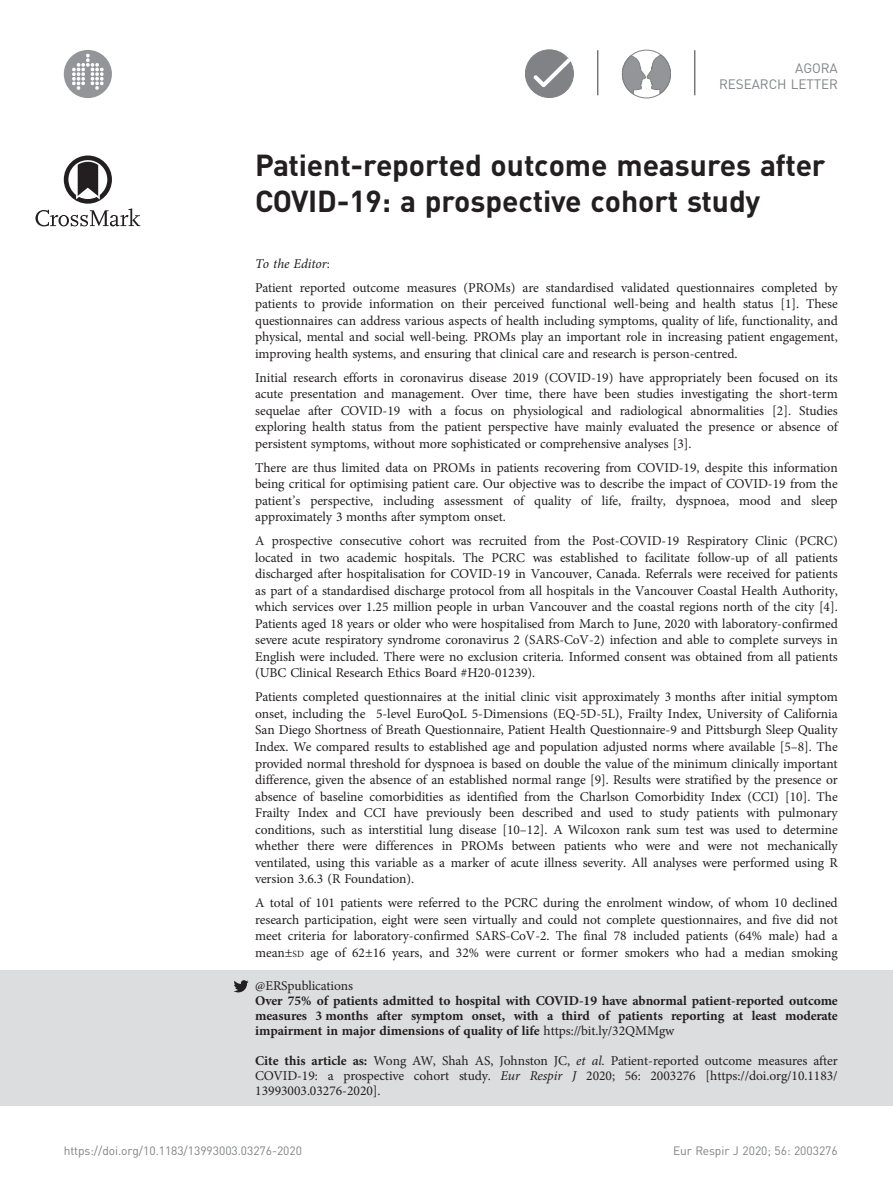
<style>
.page{position:relative;width:893px;height:1191px;background:#fff}
.page>*{position:absolute;margin:0;border:0;box-sizing:border-box;transform-origin:0 0}
.t1{font:45px "Adv OT1 ef 757 c 0";color:#231f20;scale:.3 1}
.t2{font:30px/36px "Adv OT47 d 13 e 92.B";color:#231f20}
.t3{font:13.5px/16.5px "Adv OT1 ef 757 c 0";color:#231f20;text-align:justify}
.t4{font:13.5px/15px "Adv O Tb 65 e 897 d.B";color:#231f20;text-align:justify}
.t5{font:13.5px/16.5px "Adv OT1 c 339561";color:#808285;text-align:right}
.t6{font:13.5px "Adv OT7 d 6 df 7 ab.I";color:#231f20}
.t7{font:12px "Adv OT1 c 339561";color:#808285}
.s1{font-family:"Adv OT1 ef 757 c 0"}
.s2{font-style:inherit}
.s3{font-size:9.45px}
.s4{font-family:"Adv O Tb 65 e 897 d.B"}
.s5{font-family:"Adv OT7 d 6 df 7 ab.I"}
</style>
<div class="page">
<div style="left:0;top:970px;width:893px;height:136px;background:#dcddde"></div>
<svg style="left:234px;top:980px;width:14px;height:12px"></svg>
<div style="left:64px;top:50px;width:48px;height:48px;background:#939598;border-radius:50%"></div>
<svg style="left:72px;top:54px;width:32px;height:36px"></svg>
<div style="left:525px;top:50px;width:48px;height:47px;background:#808285;border-radius:50%"></div>
<div style="left:525px;top:50px;width:49px;height:48px;border:1px solid #808285;border-radius:50%"></div>
<svg style="left:532px;top:57px;width:40px;height:30px"></svg>
<svg style="left:622px;top:55px;width:49px;height:40px"></svg>
<div style="left:622px;top:50px;width:49px;height:48px;border:1px solid #808285;border-radius:50%"></div>
<svg style="left:35px;top:155px;width:105px;height:71px"></svg>
<h1 class="t1" style="left:596px;top:52px;width:13px">|</h1>
<h1 class="t1" style="left:693px;top:52px;width:13px">|</h1>
<p class="t5" style="left:719px;top:61px;width:120px">AGORA<br>RESEARCH LETTER</p>
<h2 class="t2" style="left:255px;top:148px;width:572px">Patient-reported outcome measures after<br>COVID-19: a prospective cohort study</h2>
<p class="t6" style="left:255px;top:255px;width:76px">To the Editor<span class="s1">:</span></p>
<p class="t3" style="left:255px;top:280px;width:584px">Patient reported outcome measures (PROMs) are standardised validated questionnaires completed by patients to provide information on their perceived functional well-being and health status [1]. These questionnaires can address various aspects of health including symptoms, quality of life, functionality, and physical, mental and social well-being. PROMs play an important role in increasing patient engagement, improving health systems, and ensuring that clinical care and research is person-centred.</p>
<p class="t3" style="left:255px;top:370px;width:584px">Initial research efforts in coronavirus disease 2019 (COVID-19) have appropriately been focused on its acute presentation and management. Over time, there have been studies investigating the short-term sequelae after COVID-19 with a focus on physiological and radiological abnormalities [2]. Studies exploring health status from the patient perspective have mainly evaluated the presence or absence of persistent symptoms, without more sophisticated or comprehensive analyses [3].</p>
<p class="t3" style="left:255px;top:460px;width:584px">There are thus limited data on PROMs in patients recovering from COVID-19, despite this information being critical for optimising patient care. Our objective was to describe the impact of COVID-19 from the patient<span class="s2">’</span>s perspective, including assessment of quality of life, frailty, dyspnoea, mood and sleep approximately 3 months after symptom onset.</p>
<p class="t3" style="left:255px;top:534px;width:584px">A prospective consecutive cohort was recruited from the Post-COVID-19 Respiratory Clinic (PCRC) located in two academic hospitals. The PCRC was established to facilitate follow-up of all patients discharged after hospitalisation for COVID-19 in Vancouver, Canada. Referrals were received for patients as part of a standardised discharge protocol from all hospitals in the Vancouver Coastal Health Authority, which services over 1.25 million people in urban Vancouver and the coastal regions north of the city [4].<br>Patients aged 18 years or older who were hospitalised from March to June, 2020 with laboratory-confirmed severe acute respiratory syndrome coronavirus 2 (SARS-CoV-2) infection and able to complete surveys in English were included. There were no exclusion criteria. Informed consent was obtained from all patients (UBC Clinical Research Ethics Board #H20-01239).</p>
<p class="t3" style="left:255px;top:690px;width:584px">Patients completed questionnaires at the initial clinic visit approximately 3 months after initial symptom onset, including the 5-level EuroQoL 5-Dimensions (EQ-5D-5L), Frailty Index, University of California San Diego Shortness of Breath Questionnaire, Patient Health Questionnaire-9 and Pittsburgh Sleep Quality Index. We compared results to established age and population adjusted norms where available [5<span class="s2">–</span>8]. The provided normal threshold for dyspnoea is based on double the value of the minimum clinically important difference, given the absence of an established normal range [9]. Results were stratified by the presence or absence of baseline comorbidities as identified from the Charlson Comorbidity Index (CCI) [10]. The Frailty Index and CCI have previously been described and used to study patients with pulmonary conditions, such as interstitial lung disease [10<span class="s2">–</span>12]. A Wilcoxon rank sum test was used to determine whether there were differences in PROMs between patients who were and were not mechanically ventilated, using this variable as a marker of acute illness severity. All analyses were performed using R version 3.6.3 (R Foundation).</p>
<p class="t3" style="left:255px;top:895px;width:584px">A total of 101 patients were referred to the PCRC during the enrolment window, of whom 10 declined research participation, eight were seen virtually and could not complete questionnaires, and five did not meet criteria for laboratory-confirmed SARS-CoV-2. The final 78 included patients (64% male) had a mean±<span class="s3">SD</span> age of 62±16 years, and 32% were current or former smokers who had a median smoking</p>
<p class="t3" style="left:255px;top:978px;width:99px">@ERSpublications</p>
<p class="t4" style="left:255px;top:994px;width:584px">Over 75% of patients admitted to hospital with COVID-19 have abnormal patient-reported outcome measures 3 months after symptom onset, with a third of patients reporting at least moderate impairment in major dimensions of quality of life <span class="s1">https://bit.ly/32QMMgw</span></p>
<p class="t3" style="left:255px;top:1054px;width:584px;line-height:15px"><span class="s4">Cite this article as:</span> Wong AW, Shah AS, Johnston JC, <span class="s5">et al</span>. Patient-reported outcome measures after COVID-19: a prospective cohort study. <span class="s5">Eur Respir J</span> 2020; 56: 2003276 [https://doi.org/10.1183/ 13993003.03276-2020].</p>
<p class="t7" style="left:64px;top:1146px;width:240px">https://doi.org/10.1183/13993003.03276-2020</p>
<p class="t7" style="left:673px;top:1146px;width:166px">Eur Respir J 2020; 56: 2003276</p>
</div>
